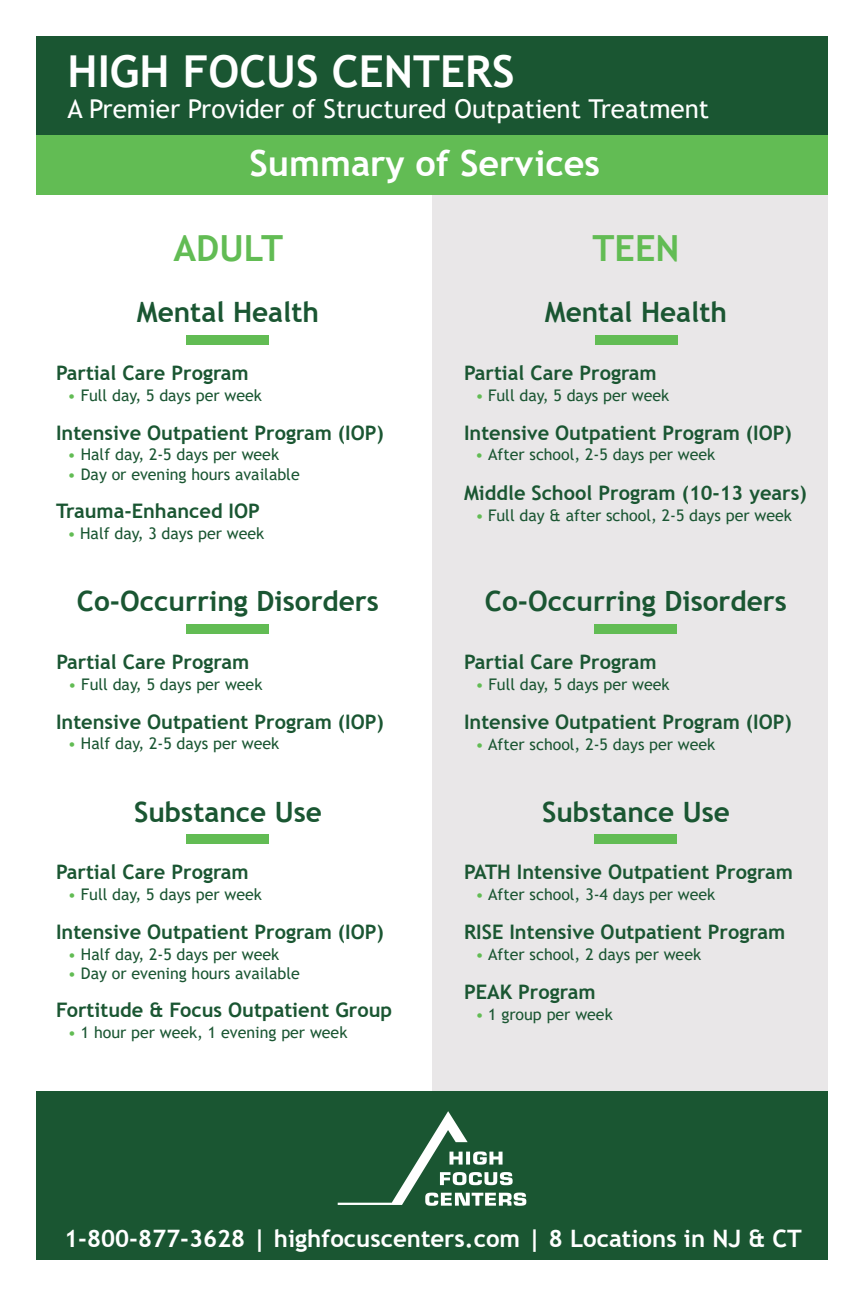
<style>
.page{position:relative;width:864px;height:1296px;background:#fff}
.page>*{position:absolute;margin:0;border:0;box-sizing:border-box;transform-origin:0 0}
.t1{font:700 44px "Trebuchet MS";color:#fff}
.t2{font:700 36px "Trebuchet MS";color:#fff}
.t3{font:700 36px "Trebuchet MS";color:#62bc54}
.t4{font:700 28px "Trebuchet MS";color:#1a5632}
.t5{font:26px "Trebuchet MS";color:#fff}
.t6{font:700 24px "Trebuchet MS";color:#fff}
.t7{font:700 20px "Trebuchet MS";color:#1a5632}
.t8{font:16px "Trebuchet MS";color:#1a5632}
.s1{color:#62bc54}
</style>
<div class="page">
<div style="left:432px;top:163px;width:396px;height:1062px;background:#e9e7e8"></div>
<div style="left:36px;top:134px;width:792px;height:60px;background:#62bc54"></div>
<div style="left:36px;top:36px;width:792px;height:98px;background:#1a5632"></div>
<div style="left:36px;top:1092px;width:792px;height:168px;background:#1a5632"></div>
<div style="left:187px;top:335px;width:82px;height:10px;background:#62bc54"></div>
<div style="left:187px;top:624px;width:82px;height:10px;background:#62bc54"></div>
<div style="left:187px;top:834px;width:82px;height:10px;background:#62bc54"></div>
<div style="left:596px;top:335px;width:82px;height:10px;background:#62bc54"></div>
<div style="left:595px;top:624px;width:82px;height:10px;background:#62bc54"></div>
<div style="left:595px;top:834px;width:82px;height:10px;background:#62bc54"></div>
<img style="left:337px;top:1111px;width:190px;height:95px">
<h1 class="t1" style="left:68px;top:43px;width:448px">HIGH FOCUS CENTERS</h1>
<h3 class="t5" style="left:68px;top:92px;width:643px">A Premier Provider of Structured Outpatient Treatment</h3>
<h2 class="t2" style="left:249px;top:141px;width:352px">Summary of Services</h2>
<h2 class="t3" style="left:174px;top:226px;width:111px">ADULT</h2>
<h2 class="t3" style="left:593px;top:226px;width:89px">TEEN</h2>
<h3 class="t4" style="left:137px;top:295px;width:184px">Mental Health</h3>
<h3 class="t4" style="left:545px;top:295px;width:184px">Mental Health</h3>
<p class="t7" style="left:56px;top:360px;width:194px">Partial Care Program</p>
<p class="t8" style="left:68px;top:386px;width:196px"><span class="s1">•</span> Full day, 5 days per week</p>
<p class="t7" style="left:56px;top:420px;width:329px">Intensive Outpatient Program (IOP)</p>
<p class="t8" style="left:68px;top:445px;width:213px"><span class="s1">•</span> Half day, 2-5 days per week</p>
<p class="t8" style="left:68px;top:464px;width:234px"><span class="s1">•</span> Day or evening hours available</p>
<p class="t7" style="left:56px;top:498px;width:206px">Trauma-Enhanced IOP</p>
<p class="t8" style="left:67px;top:523px;width:198px"><span class="s1">•</span> Half day, 3 days per week</p>
<p class="t7" style="left:464px;top:360px;width:194px">Partial Care Program</p>
<p class="t8" style="left:475px;top:386px;width:195px"><span class="s1">•</span> Full day, 5 days per week</p>
<p class="t7" style="left:464px;top:420px;width:329px">Intensive Outpatient Program (IOP)</p>
<p class="t8" style="left:475px;top:445px;width:242px"><span class="s1">•</span> After school, 2-5 days per week</p>
<p class="t7" style="left:464px;top:481px;width:344px">Middle School Program (10-13 years)</p>
<p class="t8" style="left:475px;top:505px;width:318px"><span class="s1">•</span> Full day &amp; after school, 2-5 days per week</p>
<h3 class="t4" style="left:77px;top:583px;width:304px">Co-Occurring Disorders</h3>
<h3 class="t4" style="left:485px;top:583px;width:304px">Co-Occurring Disorders</h3>
<p class="t7" style="left:56px;top:649px;width:194px">Partial Care Program</p>
<p class="t7" style="left:464px;top:649px;width:194px">Partial Care Program</p>
<p class="t8" style="left:68px;top:674px;width:196px"><span class="s1">•</span> Full day, 5 days per week</p>
<p class="t8" style="left:475px;top:674px;width:196px"><span class="s1">•</span> Full day, 5 days per week</p>
<p class="t7" style="left:56px;top:709px;width:329px">Intensive Outpatient Program (IOP)</p>
<p class="t8" style="left:68px;top:733px;width:213px"><span class="s1">•</span> Half day, 2-5 days per week</p>
<p class="t7" style="left:464px;top:709px;width:329px">Intensive Outpatient Program (IOP)</p>
<p class="t8" style="left:475px;top:734px;width:242px"><span class="s1">•</span> After school, 2-5 days per week</p>
<h3 class="t4" style="left:134px;top:794px;width:189px">Substance Use</h3>
<h3 class="t4" style="left:542px;top:794px;width:189px">Substance Use</h3>
<p class="t7" style="left:56px;top:859px;width:194px">Partial Care Program</p>
<p class="t7" style="left:464px;top:859px;width:330px">PATH Intensive Outpatient Program</p>
<p class="t8" style="left:68px;top:885px;width:196px"><span class="s1">•</span> Full day, 5 days per week</p>
<p class="t8" style="left:475px;top:885px;width:242px"><span class="s1">•</span> After school, 3-4 days per week</p>
<p class="t7" style="left:56px;top:920px;width:329px">Intensive Outpatient Program (IOP)</p>
<p class="t7" style="left:464px;top:920px;width:323px">RISE Intensive Outpatient Program</p>
<p class="t8" style="left:68px;top:944px;width:213px"><span class="s1">•</span> Half day, 2-5 days per week</p>
<p class="t8" style="left:68px;top:963px;width:234px"><span class="s1">•</span> Day or evening hours available</p>
<p class="t8" style="left:475px;top:944px;width:227px"><span class="s1">•</span> After school, 2 days per week</p>
<p class="t7" style="left:56px;top:998px;width:338px">Fortitude &amp; Focus Outpatient Group</p>
<p class="t8" style="left:68px;top:1022px;width:281px"><span class="s1">•</span> 1 hour per week, 1 evening per week</p>
<p class="t7" style="left:464px;top:980px;width:133px">PEAK Program</p>
<p class="t8" style="left:475px;top:1004px;width:139px"><span class="s1">•</span> 1 group per week</p>
<h3 class="t6" style="left:64px;top:1223px;width:739px">1-800-877-3628 | highfocuscenters.com | 8 Locations in NJ &amp; CT</h3>
</div>
